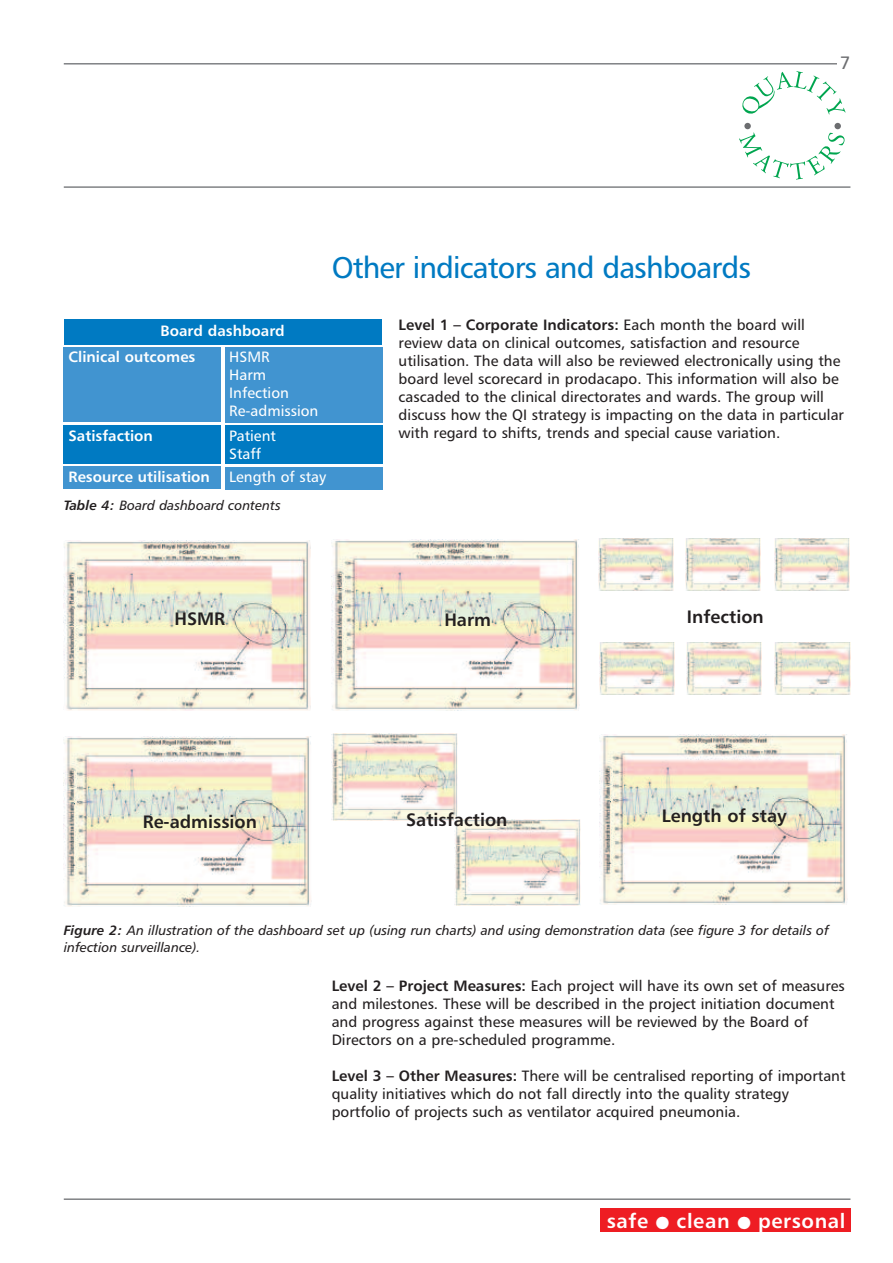
<style>
.page{position:relative;width:893px;height:1263px;background:#fff}
.page>*{position:absolute;margin:0;border:0;box-sizing:border-box;transform-origin:0 0}
.t1{font:30px "Humanist 777 BT Roman B";letter-spacing:-.03em;color:#007ac2}
.t2{font:20.25px "Humanist 777 BT Bold B";letter-spacing:.03em;color:#fff}
.t3{font:18px "Humanist 777 BT Bold B";color:#231f20}
.t4{font:18px "Humanist 777 BT Roman B";color:#6c6d70}
.t5{font:15px/18px "Humanist 777 BT Roman B";color:#231f20}
.t6{font:15px/26.5px "Humanist 777 BT Bold B";color:#fff}
.t7{font:15px/18px "Humanist 777 BT Roman B";color:#fff}
.t8{font:15px "Humanist 777 BT Bold B";color:#231f20}
.t9{font:13.5px/16.5px "Humanist 777 BT Italic B";color:#231f20}
.s1{font-family:"Humanist 777 BT Roman B"}
.s2{font-family:"Humanist 777 BT Bold Italic B"}
.s3{font-family:"Humanist 777 BT Bold B"}
</style>
<div class="page">
<svg style="left:739px;top:132px;width:106px;height:48px"></svg>
<svg style="left:742px;top:71px;width:103px;height:44px"></svg>
<div style="left:744px;top:123px;width:7px;height:6px;background:#6c6d70;border-radius:50%"></div>
<div style="left:834px;top:123px;width:7px;height:6px;background:#6c6d70;border-radius:50%"></div>
<hr style="left:64px;top:63px;width:786px;height:2px;background:#808285">
<hr style="left:64px;top:186px;width:786px;height:2px;background:#808285">
<hr style="left:64px;top:1198px;width:786px;height:2px;background:#808285">
<div style="left:601px;top:1208px;width:250px;height:24px;background:#ee1d23"></div>
<div style="left:837px;top:55px;width:13px;height:20px;background:#fff"></div>
<div style="left:64px;top:319px;width:318px;height:25px;background:#007ac2"></div>
<div style="left:64px;top:347px;width:157px;height:75px;background:#4194d0"></div>
<div style="left:225px;top:347px;width:158px;height:75px;background:#4194d0"></div>
<div style="left:64px;top:425px;width:157px;height:39px;background:#007ac2"></div>
<div style="left:64px;top:467px;width:157px;height:22px;background:#4194d0"></div>
<div style="left:225px;top:467px;width:158px;height:22px;background:#4194d0"></div>
<div style="left:225px;top:426px;width:158px;height:38px;background:#007ac2"></div>
<img style="left:64px;top:541px;width:246px;height:169px">
<img style="left:332px;top:540px;width:247px;height:170px">
<img style="left:599px;top:538px;width:75px;height:52px">
<img style="left:685px;top:538px;width:76px;height:52px">
<img style="left:774px;top:538px;width:75px;height:52px">
<img style="left:600px;top:643px;width:75px;height:51px">
<img style="left:686px;top:643px;width:75px;height:51px">
<img style="left:775px;top:643px;width:75px;height:51px">
<img style="left:64px;top:736px;width:247px;height:171px">
<img style="left:600px;top:734px;width:247px;height:171px">
<img style="left:332px;top:733px;width:126px;height:87px">
<img style="left:454px;top:819px;width:126px;height:87px">
<p class="t4" style="left:840px;top:55px;width:12px">7</p>
<h1 class="t1" style="left:332px;top:255px;width:421px">Other indicators and dashboards</h1>
<p class="t6" style="left:69px;top:318px;width:218px;text-indent:92px">Board dashboard<br>Clinical outcomes</p>
<p class="t7" style="left:229px;top:349px;width:91px">HSMR<br>Harm<br>Infection<br>Re-admission</p>
<p class="t6" style="left:69px;top:424px;width:86px">Satisfaction</p>
<p class="t7" style="left:229px;top:428px;width:48px">Patient<br>Staff</p>
<p class="t8" style="left:399px;top:319px;width:408px">Level 1 – Corporate Indicators: <span class="s1">Each month the board will</span></p>
<p class="t5" style="left:399px;top:335px;width:447px">review data on clinical outcomes, satisfaction and resource utilisation. The data will also be reviewed electronically using the board level scorecard in prodacapo. This information will also be cascaded to the clinical directorates and wards. The group will discuss how the QI strategy is impacting on the data in particular with regard to shifts, trends and special cause variation.</p>
<p class="t6" style="left:69px;top:465px;width:143px">Resource utilisation</p>
<p class="t7" style="left:229px;top:469px;width:99px">Length of stay</p>
<p class="t9" style="left:64px;top:498px;width:218px"><span class="s2">Table 4:</span> Board dashboard contents</p>
<p class="t3" style="left:174px;top:611px;width:52px">HSMR</p>
<p class="t3" style="left:444px;top:612px;width:48px">Harm</p>
<p class="t3" style="left:687px;top:610px;width:78px">Infection</p>
<p class="t3" style="left:143px;top:815px;width:116px">Re-admission</p>
<p class="t3" style="left:406px;top:812px;width:103px">Satisfaction</p>
<p class="t3" style="left:662px;top:809px;width:127px">Length of stay</p>
<p class="t9" style="left:64px;top:923px;width:767px"><span class="s2">Figure 2:</span> An illustration of the dashboard set up (using run charts) and using demonstration data (see figure 3 for details of infection surveillance).</p>
<p class="t5" style="left:332px;top:978px;width:515px"><span class="s3">Level 2 – Project Measures:</span> Each project will have its own set of measures and milestones. These will be described in the project initiation document and progress against these measures will be reviewed by the Board of Directors on a pre-scheduled programme.</p>
<p class="t5" style="left:332px;top:1068px;width:515px"><span class="s3">Level 3 – Other Measures:</span> There will be centralised reporting of important quality initiatives which do not fall directly into the quality strategy portfolio of projects such as ventilator acquired pneumonia.</p>
<h2 class="t2" style="left:607px;top:1213px;width:240px">safe ● clean ● personal</h2>
</div>
